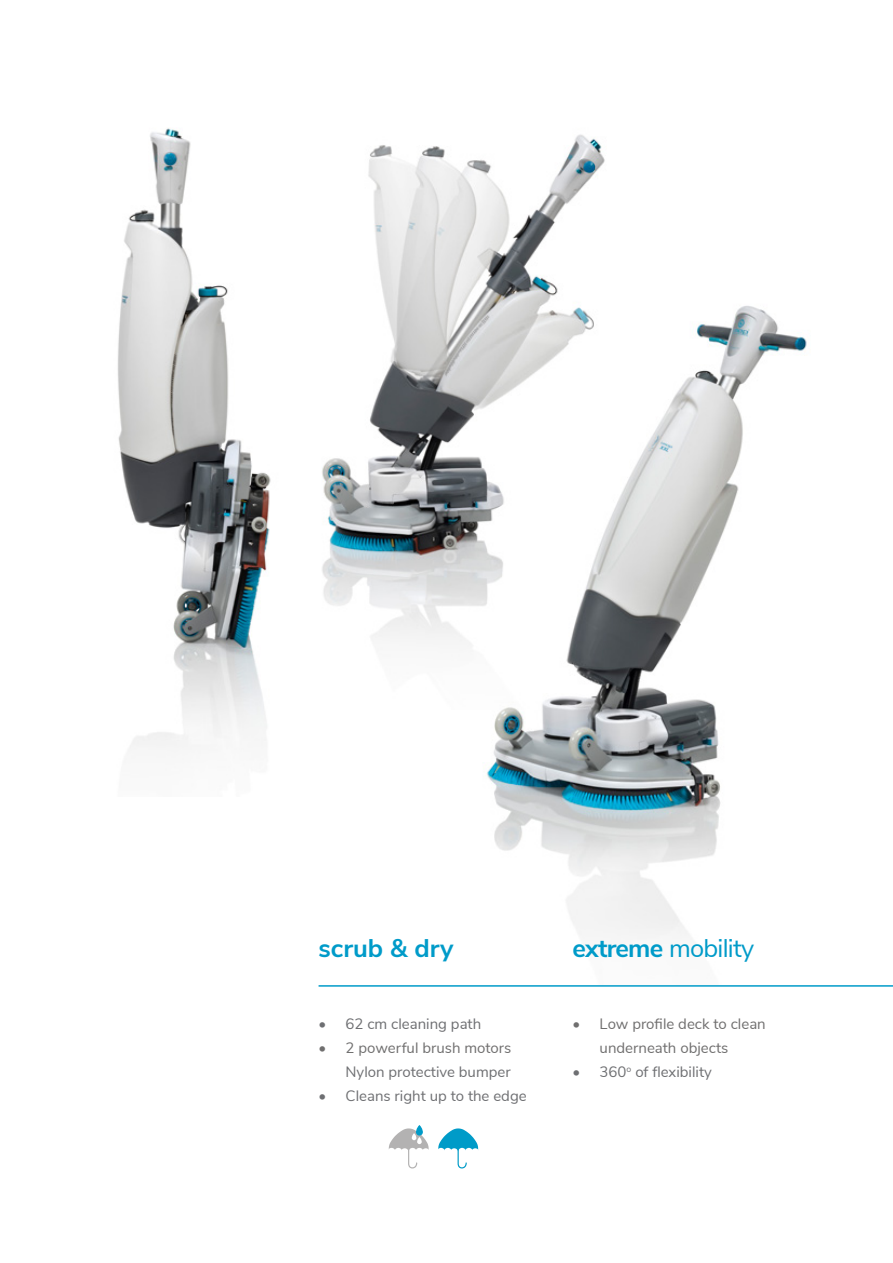
<style>
.page{position:relative;width:893px;height:1263px;background:#fff}
.page>*{position:absolute;margin:0;border:0;box-sizing:border-box;transform-origin:0 0}
.t1{font:25.5px "Nunito Sans";letter-spacing:-.03em;color:#009bc9}
.t2{font:700 25.5px "Nunito Sans";color:#009bc9}
.t3{font:15px "Nunito Sans";color:#6e6f72}
.t4{font:15px/24px "Nunito Sans";color:#706f6f}
.s1{font-weight:700}
</style>
<div class="page">
<img style="left:117px;top:128px;width:150px;height:621px">
<img style="left:262px;top:128px;width:343px;height:582px">
<img style="left:439px;top:279px;width:368px;height:660px">
<svg style="left:389px;top:1128px;width:40px;height:41px"></svg>
<svg style="left:416px;top:1125px;width:7px;height:10px"></svg>
<svg style="left:438px;top:1128px;width:40px;height:41px"></svg>
<hr style="left:319px;top:985px;width:574px;height:2px;background:#009bc9">
<h1 class="t2" style="left:319px;top:929px;width:137px">scrub &amp; dry</h1>
<p class="t3" style="left:319px;top:1013px;width:164px">• 62 cm cleaning path</p>
<p class="t4" style="left:319px;top:1035px;width:194px">• 2 powerful brush motors</p>
<p class="t3" style="left:346px;top:1061px;width:167px">Nylon protective bumper</p>
<p class="t3" style="left:319px;top:1085px;width:210px">• Cleans right up to the edge</p>
<h1 class="t1" style="left:573px;top:929px;width:183px"><span class="s1">extreme</span> mobility</h1>
<p class="t4" style="left:600px;top:1011px;width:168px;text-indent:-27px">• Low profile deck to clean underneath objects</p>
<p class="t3" style="left:573px;top:1061px;width:141px">• 360<sup>o</sup> of flexibility</p>
</div>
